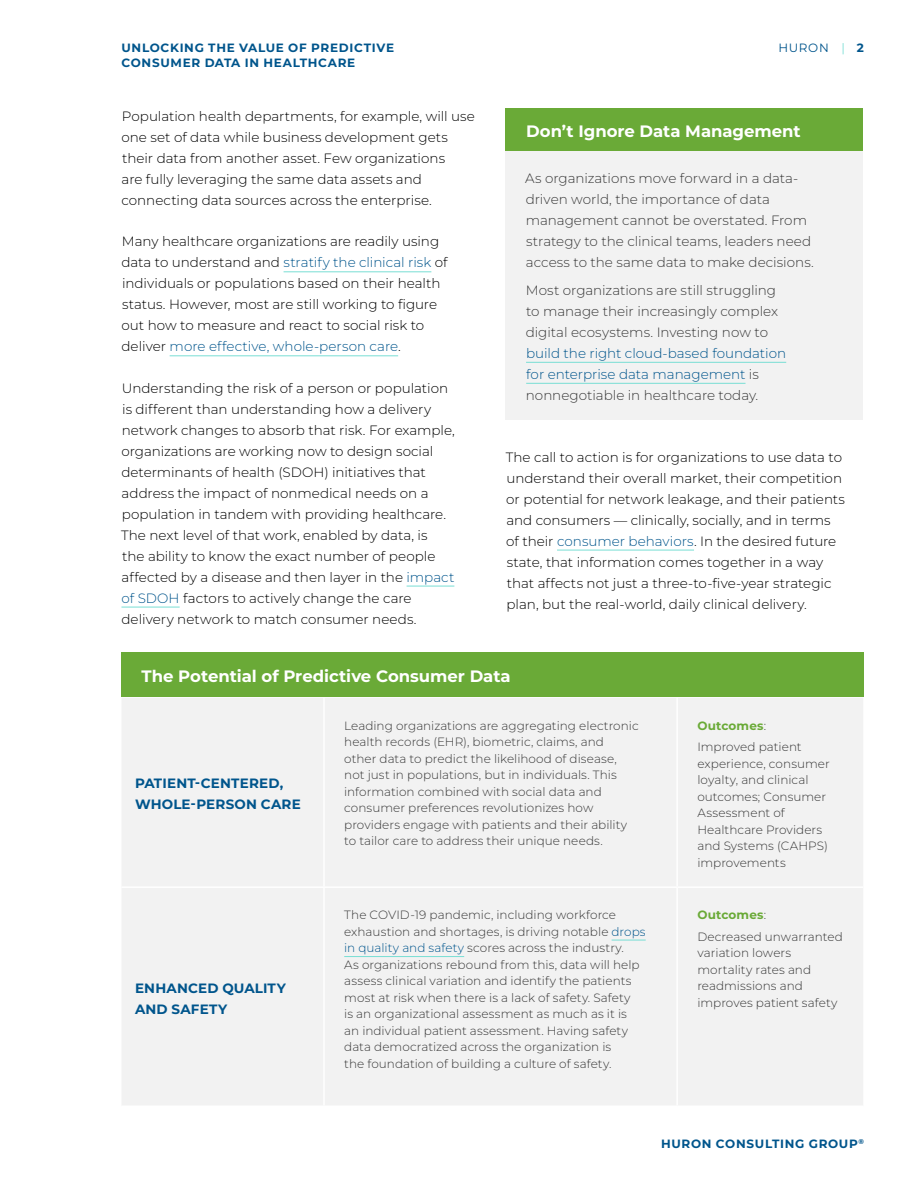
<style>
.page{position:relative;width:918px;height:1188px;background:#fff}
.page>*{position:absolute;margin:0;border:0;box-sizing:border-box;transform-origin:0 0}
.t1{font:700 16.5px "Montserrat";letter-spacing:-.005em;color:#fff}
.t2{font:300 13.5px/21px "Montserrat";color:#000}
.t3{font:300 13.5px/21px "Montserrat";color:#383838}
.t4{font:300 13.5px/21px "Montserrat";color:#00558c}
.t5{font:700 13.5px/21px "Montserrat";letter-spacing:.015em;color:#00558c}
.t6{font:300 12px/16.5px "Montserrat";letter-spacing:.005em;color:#383838}
.t7{font:700 12px/15px "Montserrat";letter-spacing:.06em;color:#00558c}
.t8{font:12px "Montserrat";letter-spacing:.055em;color:#00558c}
.s1{color:#78ded4}
.s2{font-weight:700}
.s3{color:#00558c}
.s4{color:#383838}
.s5{font-weight:700;color:#6aaa37}
</style>
<div class="page">
<hr style="left:284px;top:271px;width:147px;height:1px;background:#78ded4">
<hr style="left:170px;top:355px;width:228px;height:1px;background:#78ded4">
<hr style="left:407px;top:586px;width:47px;height:1px;background:#78ded4">
<hr style="left:121px;top:607px;width:59px;height:1px;background:#78ded4">
<hr style="left:557px;top:550px;width:137px;height:1px;background:#78ded4">
<div style="left:505px;top:150px;width:358px;height:270px;background:#f2f2f2"></div>
<hr style="left:526px;top:362px;width:260px;height:1px;background:#78ded4">
<hr style="left:526px;top:383px;width:220px;height:1px;background:#78ded4">
<div style="left:505px;top:108px;width:358px;height:43px;background:#6aaa37"></div>
<div style="left:122px;top:653px;width:742px;height:44px;background:#6aaa37"></div>
<div style="left:122px;top:698px;width:741px;height:407px;background:#f2f2f2"></div>
<hr style="left:323px;top:698px;width:2px;height:188px;background:#fff">
<hr style="left:676px;top:698px;width:2px;height:188px;background:#fff">
<hr style="left:122px;top:886px;width:202px;height:2px;background:#fff">
<hr style="left:324px;top:886px;width:353px;height:2px;background:#fff">
<hr style="left:323px;top:888px;width:2px;height:218px;background:#fff">
<hr style="left:677px;top:886px;width:186px;height:2px;background:#fff">
<hr style="left:676px;top:888px;width:2px;height:218px;background:#fff">
<hr style="left:612px;top:940px;width:34px;height:1px;background:#78ded4">
<hr style="left:344px;top:956px;width:120px;height:1px;background:#78ded4">
<p class="t7" style="left:122px;top:40px;width:274px">UNLOCKING THE VALUE OF PREDICTIVE<br>CONSUMER DATA IN HEALTHCARE</p>
<p class="t8" style="left:778px;top:40px;width:87px">HURON <span class="s1">|</span> <span class="s2">2</span></p>
<p class="t2" style="left:121px;top:105px;width:355px">Population health departments, for example, will use one set of data while business development gets their data from another asset. Few organizations<br>are fully leveraging the same data assets and connecting data sources across the enterprise.</p>
<p class="t2" style="left:121px;top:231px;width:328px">Many healthcare organizations are readily using data to understand and <span class="s3">stratify the clinical risk</span> of individuals or populations based on their health status. However, most are still working to figure out how to measure and react to social risk to deliver <span class="s3">more effective, whole-person care</span>.</p>
<p class="t2" style="left:121px;top:377px;width:335px">Understanding the risk of a person or population is different than understanding how a delivery network changes to absorb that risk. For example, organizations are working now to design social determinants of health (SDOH) initiatives that address the impact of nonmedical needs on a population in tandem with providing healthcare.<br>The next level of that work, enabled by data, is<br>the ability to know the exact number of people affected by a disease and then layer in the <span class="s3">impact of SDOH</span> factors to actively change the care delivery network to match consumer needs.</p>
<p class="t1" style="left:526px;top:121px;width:276px">Don’t Ignore Data Management</p>
<p class="t3" style="left:525px;top:167px;width:290px">As organizations move forward in a data&shy;driven world, the importance of data management cannot be overstated. From strategy to the clinical teams, leaders need access to the same data to make decisions.</p>
<p class="t3" style="left:526px;top:279px;width:254px">Most organizations are still struggling to manage their increasingly complex digital ecosystems. Investing now to</p>
<p class="t4" style="left:526px;top:342px;width:262px">build the right cloud-based foundation for enterprise data management <span class="s4">is nonnegotiable in healthcare today.</span></p>
<p class="t2" style="left:506px;top:446px;width:341px">The call to action is for organizations to use data to understand their overall market, their competition or potential for network leakage, and their patients and consumers — clinically, socially, and in terms of their <span class="s3">consumer behaviors</span>. In the desired future state, that information comes together in a way that affects not just a three-to-five-year strategic plan, but the real-world, daily clinical delivery.</p>
<p class="t1" style="left:142px;top:665px;width:371px">The Potential of Predictive Consumer Data</p>
<p class="t5" style="left:135px;top:773px;width:167px">PATIENT-CENTERED,<br>WHOLE-PERSON CARE</p>
<p class="t5" style="left:135px;top:977px;width:152px">ENHANCED QUALITY<br>AND SAFETY</p>
<p class="t6" style="left:344px;top:717px;width:296px">Leading organizations are aggregating electronic health records (EHR), biometric, claims, and other data to predict the likelihood of disease, not just in populations, but in individuals. This information combined with social data and consumer preferences revolutionizes how providers engage with patients and their ability to tailor care to address their unique needs.</p>
<p class="t6" style="left:697px;top:714px;width:106px;line-height:21.9px"><span class="s5">Outcomes</span>:<br>Improved patient</p>
<p class="t6" style="left:697px;top:755px;width:134px">experience, consumer loyalty, and clinical outcomes; Consumer<br>Assessment of<br>Healthcare Providers and Systems (CAHPS) improvements</p>
<p class="t6" style="left:344px;top:906px;width:303px">The COVID-19 pandemic, including workforce exhaustion and shortages, is driving notable <span class="s3">drops in quality and safety</span> scores across the industry.<br>As organizations rebound from this, data will help assess clinical variation and identify the patients most at risk when there is a lack of safety. Safety<br>is an organizational assessment as much as it is<br>an individual patient assessment. Having safety data democratized across the organization is<br>the foundation of building a culture of safety.</p>
<p class="t6" style="left:697px;top:904px;width:147px;line-height:21.9px"><span class="s5">Outcomes</span>:<br>Decreased unwarranted</p>
<p class="t6" style="left:697px;top:945px;width:142px">variation lowers mortality rates and readmissions and improves patient safety</p>
<p class="t7" style="left:661px;top:1135px;width:204px">HURON CONSULTING GROUP<sup>®</sup></p>
</div>
